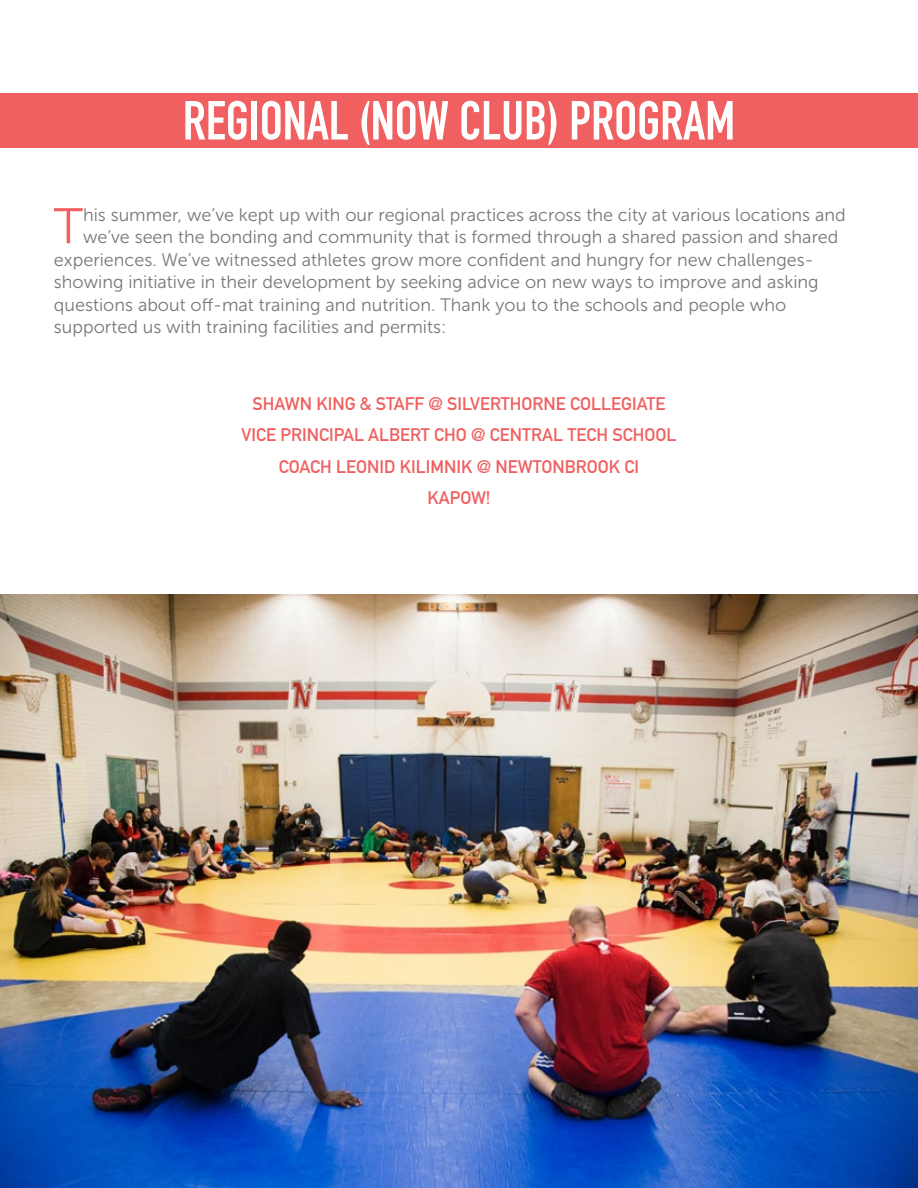
<style>
.page{position:relative;width:918px;height:1188px;background:#fff}
.page>*{position:absolute;margin:0;border:0;box-sizing:border-box;transform-origin:0 0}
.t1{font:54px "DIN Engschrift Std";color:#fff}
.t2{font:49.95px "Museo Sans 300";color:#f06060}
.t3{font:18px "Museo Sans 300";color:#787878}
.t4{font:18px/31.5px "DIN Mittelschrift Std";color:#f06060;text-align:center}
</style>
<div class="page">
<div style="left:0;top:93px;width:918px;height:55px;background:#f06060"></div>
<img style="left:0;top:594px;width:918px;height:594px">
<h1 class="t1" style="left:183px;top:89px;width:554px">REGIONAL (NOW CLUB) PROGRAM</h1>
<h2 class="t2" style="left:54px;top:199px;width:31px">T</h2>
<p class="t3" style="left:83px;top:205px;width:764px">his summer, we’ve kept up with our regional practices across the city at various locations and</p>
<p class="t3" style="left:83px;top:227px;width:757px">we’ve seen the bonding and community that is formed through a shared passion and shared</p>
<p class="t3" style="left:54px;top:250px;width:761px">experiences. We’ve witnessed athletes grow more confident and hungry for new challenges-</p>
<p class="t3" style="left:54px;top:272px;width:766px">showing initiative in their development by seeking advice on new ways to improve and asking</p>
<p class="t3" style="left:54px;top:295px;width:734px">questions about off-mat training and nutrition. Thank you to the schools and people who</p>
<p class="t3" style="left:54px;top:317px;width:394px">supported us with training facilities and permits:</p>
<p class="t4" style="left:241px;top:388px;width:437px">SHAWN KING &amp; STAFF @ SILVERTHORNE COLLEGIATE VICE PRINCIPAL ALBERT CHO @ CENTRAL TECH SCHOOL COACH LEONID KILIMNIK @ NEWTONBROOK CI<br>KAPOW!</p>
</div>
